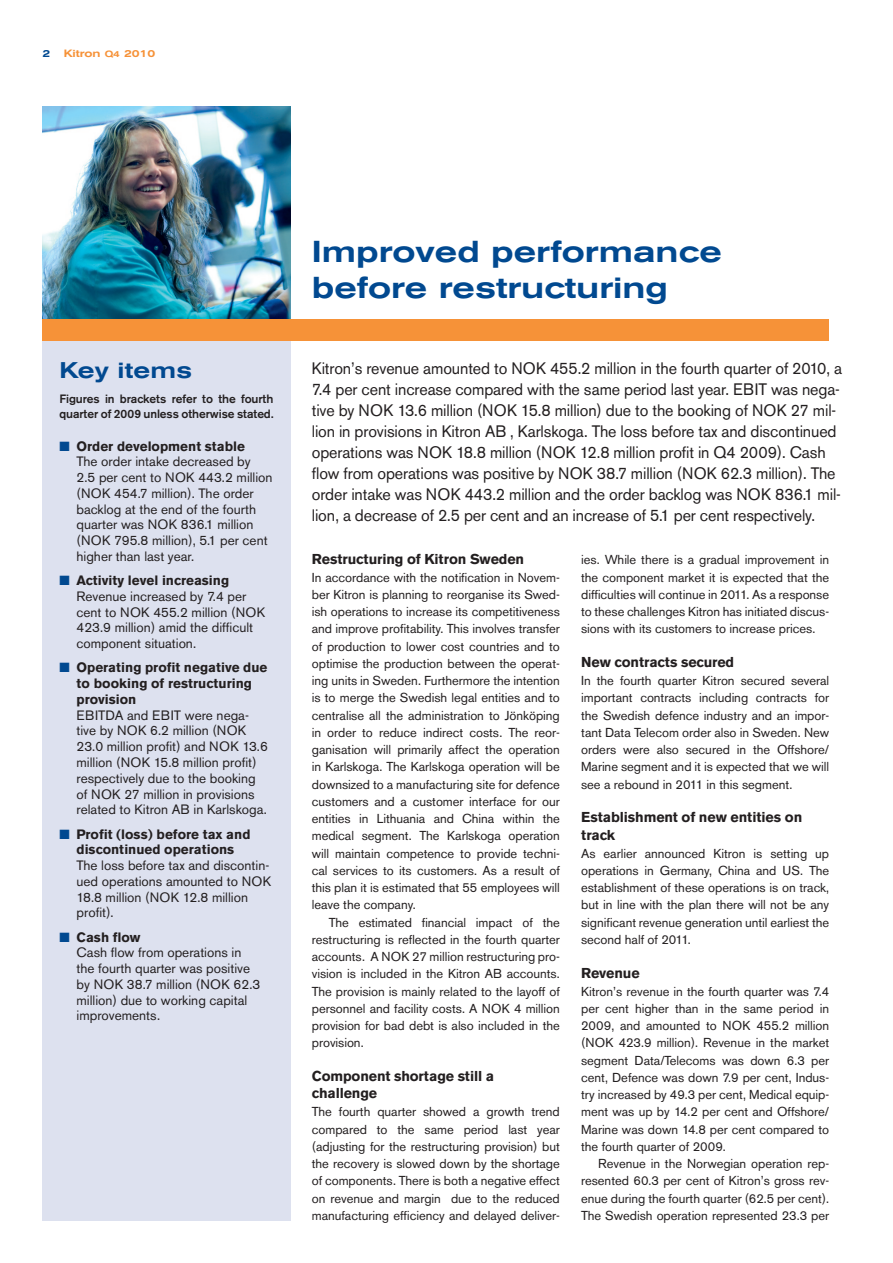
<style>
.page{position:relative;width:893px;height:1263px;background:#fff}
.page>*{position:absolute;margin:0;border:0;box-sizing:border-box;transform-origin:0 0}
.t1{font:500 expanded 30px/36px "Akzidenz Grotesk BE";color:#014990}
.t2{font:500 expanded 22.5px "Akzidenz Grotesk BE";color:#014990}
.t3{font:16.5px/21px "Standard Grotesk BSK";letter-spacing:-.005em;color:#231f20}
.t4{font:700 14.25px/17.2px "Standard Grotesk BSK";letter-spacing:-.01em;color:#231f20}
.t5{font:13.5px/15.8px "Standard Grotesk BSK";color:#231f20}
.t6{font:700 13.5px/15.8px "Standard Grotesk BSK";color:#231f20}
.t7{font:12.9px/17.2px "Standard Grotesk BSK";letter-spacing:-.005em;color:#231f20;text-align:justify}
.t8{font:500 12px/15.8px "Standard Grotesk BSK";letter-spacing:-.01em;color:#231f20}
.t9{font:500 expanded 10.5px "Akzidenz Grotesk BE";color:#f69238}
.t10{font:500 expanded 10.5px "Akzidenz Grotesk BE";color:#014990}
.s1{font-size:9px}
.s2{color:#014990}
.s3{font-weight:700}
</style>
<div class="page">
<div style="left:43px;top:340px;width:248px;height:880px;background:#dde1ef"></div>
<div style="left:43px;top:319px;width:786px;height:21px;background:#f69238"></div>
<img style="left:43px;top:106px;width:248px;height:213px">
<p class="t10" style="left:43px;top:47px;width:9px">2</p>
<p class="t9" style="left:64px;top:47px;width:93px">Kitron <span class="s1">Q4</span> 2010</p>
<h2 class="t2" style="left:60px;top:357px;width:134px">Key items</h2>
<p class="t8" style="left:60px;top:390px;width:216px">Figures in brackets refer to the fourth quarter of 2009 unless otherwise stated.</p>
<p class="t5" style="left:77px;top:438px;width:198px;text-indent:-17px"><span class="s2">■</span> <span class="s3">Order development stable<br></span>The order intake decreased by<br>2.5 per cent to NOK 443.2 million (NOK 454.7 million). The order backlog at the end of the fourth quarter was NOK 836.1 million (NOK 795.8 million), 5.1 per cent higher than last year.</p>
<p class="t5" style="left:77px;top:573px;width:190px;text-indent:-17px"><span class="s2">■</span> <span class="s3">Activity level increasing<br></span>Revenue increased by 7.4 per cent to NOK 455.2 million (NOK<br>423.9 million) amid the difficult component situation.</p>
<p class="t6" style="left:77px;top:660px;width:192px;text-indent:-17px"><span class="s2">■</span> Operating profit negative due to booking of restructuring provision</p>
<p class="t5" style="left:77px;top:707px;width:193px">EBITDA and EBIT were nega&shy;tive by NOK 6.2 million (NOK<br>23.0 million profit) and NOK 13.6 million (NOK 15.8 million profit) respectively due to the booking of NOK 27 million in provisions related to Kitron AB in Karlskoga.</p>
<p class="t6" style="left:60px;top:826px;width:192px;text-align:center"><span class="s2">■</span> Profit (loss) before tax and discontinued operations</p>
<p class="t5" style="left:77px;top:857px;width:196px">The loss before tax and discontin&shy;ued operations amounted to NOK<br>18.8 million (NOK 12.8 million profit).</p>
<p class="t5" style="left:77px;top:929px;width:185px;text-indent:-17px"><span class="s2">■</span> <span class="s3">Cash flow<br></span>Cash flow from operations in the fourth quarter was positive by NOK 38.7 million (NOK 62.3 million) due to working capital improvements.</p>
<h1 class="t1" style="left:312px;top:233px;width:412px">Improved performance before restructuring</h1>
<p class="t3" style="left:312px;top:358px;width:532px">Kitron’s revenue amounted to NOK 455.2 million in the fourth quarter of 2010, a 7.4 per cent increase compared with the same period last year. EBIT was nega&shy;tive by NOK 13.6 million (NOK 15.8 million) due to the booking of NOK 27 mil&shy;lion in provisions in Kitron AB , Karlskoga. The loss before tax and discontinued operations was NOK 18.8 million (NOK 12.8 million profit in Q4 2009). Cash flow from operations was positive by NOK 38.7 million (NOK 62.3 million). The order intake was NOK 443.2 million and the order backlog was NOK 836.1 mil&shy;lion, a decrease of 2.5 per cent and an increase of 5.1 per cent respectively.</p>
<p class="t4" style="left:312px;top:550px;width:214px">Restructuring of Kitron Sweden</p>
<p class="t7" style="left:312px;top:568px;width:250px">In accordance with the notification in Novem&shy;ber Kitron is planning to reorganise its Swed&shy;ish operations to increase its competitiveness and improve profitability. This involves transfer of production to lower cost countries and to optimise the production between the operat&shy;ing units in Sweden. Furthermore the intention is to merge the Swedish legal entities and to centralise all the administration to Jönköping in order to reduce indirect costs. The reor&shy;ganisation will primarily affect the operation in Karlskoga. The Karlskoga operation will be downsized to a manufacturing site for defence customers and a customer interface for our entities in Lithuania and China within the medical segment. The Karlskoga operation will maintain competence to provide techni&shy;cal services to its customers. As a result of this plan it is estimated that 55 employees will leave the company.</p>
<p class="t7" style="left:312px;top:913px;width:250px;text-indent:17px">The estimated financial impact of the restructuring is reflected in the fourth quarter accounts. A NOK 27 million restructuring pro&shy;vision is included in the Kitron AB accounts.<br>The provision is mainly related to the layoff of personnel and facility costs. A NOK 4 million provision for bad debt is also included in the provision.</p>
<p class="t4" style="left:312px;top:1068px;width:184px">Component shortage still a challenge</p>
<p class="t7" style="left:312px;top:1103px;width:250px">The fourth quarter showed a growth trend compared to the same period last year (adjusting for the restructuring provision) but the recovery is slowed down by the shortage of components. There is both a negative effect on revenue and margin due to the reduced manufacturing efficiency and delayed deliver-</p>
<p class="t7" style="left:581px;top:551px;width:250px">ies. While there is a gradual improvement in the component market it is expected that the difficulties will continue in 2011. As a response to these challenges Kitron has initiated discus&shy;sions with its customers to increase prices.</p>
<p class="t4" style="left:581px;top:654px;width:155px">New contracts secured</p>
<p class="t7" style="left:581px;top:672px;width:250px">In the fourth quarter Kitron secured several important contracts including contracts for the Swedish defence industry and an impor&shy;tant Data Telecom order also in Sweden. New orders were also secured in the Offshore/ Marine segment and it is expected that we will see a rebound in 2011 in this segment.</p>
<p class="t4" style="left:581px;top:809px;width:223px">Establishment of new entities on track</p>
<p class="t7" style="left:581px;top:844px;width:250px">As earlier announced Kitron is setting up operations in Germany, China and US. The establishment of these operations is on track, but in line with the plan there will not be any significant revenue generation until earliest the second half of 2011.</p>
<p class="t4" style="left:581px;top:964px;width:60px">Revenue</p>
<p class="t7" style="left:581px;top:982px;width:250px">Kitron’s revenue in the fourth quarter was 7.4 per cent higher than in the same period in 2009, and amounted to NOK 455.2 million (NOK 423.9 million). Revenue in the market segment Data/Telecoms was down 6.3 per cent, Defence was down 7.9 per cent, Indus&shy;try increased by 49.3 per cent, Medical equip&shy;ment was up by 14.2 per cent and Offshore/ Marine was down 14.8 per cent compared to the fourth quarter of 2009.</p>
<p class="t7" style="left:581px;top:1155px;width:250px;text-indent:17px">Revenue in the Norwegian operation rep&shy;resented 60.3 per cent of Kitron’s gross rev&shy;enue during the fourth quarter (62.5 per cent).<br>The Swedish operation represented 23.3 per</p>
</div>
